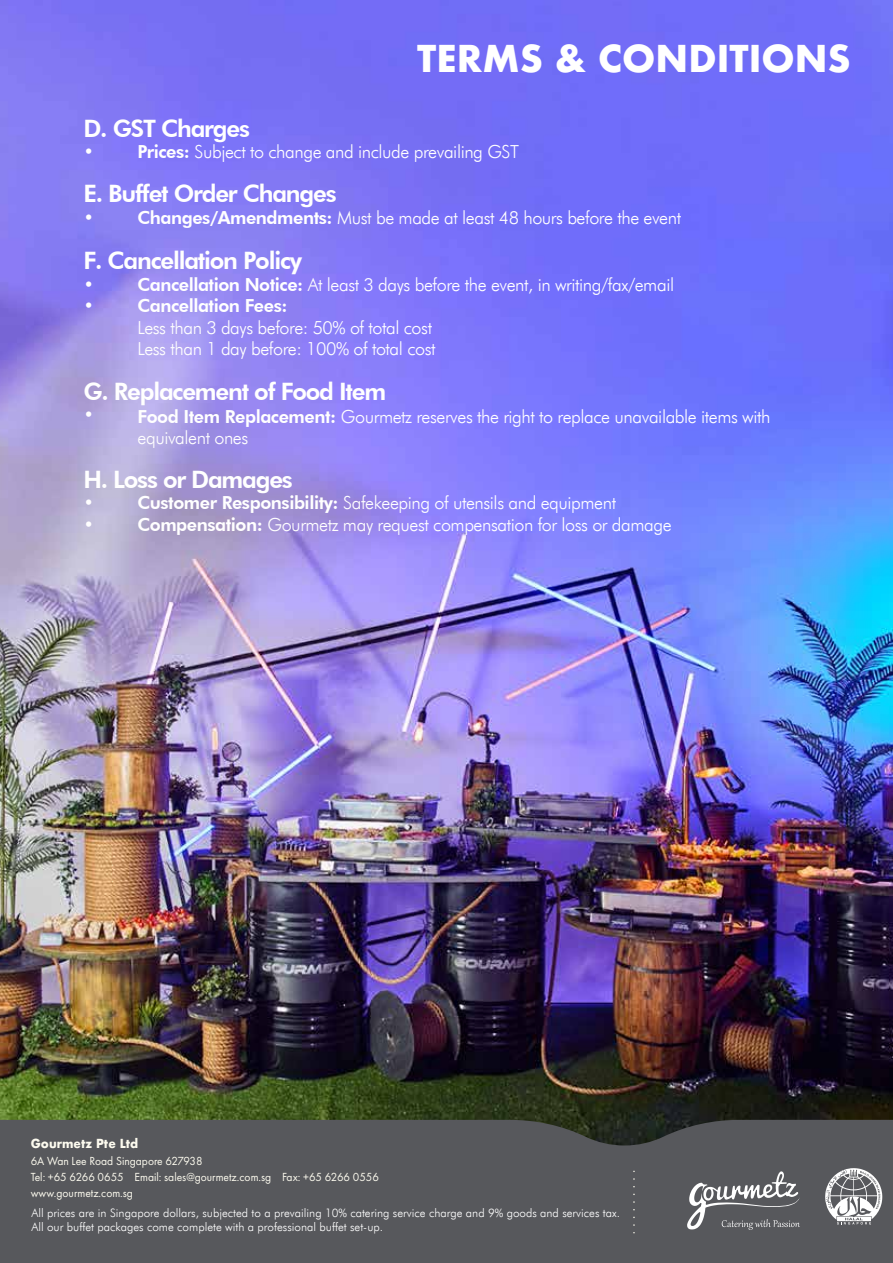
<style>
.page{position:relative;width:893px;height:1263px;background:#fff}
.page>*{position:absolute;margin:0;border:0;box-sizing:border-box;transform-origin:0 0}
.t1{font:700 36px "Futura";color:#fff}
.t2{font:800 24px "Futura BT";letter-spacing:-.05em;color:#fff}
.t3{font:300 18px/21.6px "Futura BT";letter-spacing:-.025em;color:#fff}
.t4{font:800 18px "Futura BT";letter-spacing:-.025em;color:#fff}
.t5{font:12.15px/16.2px "Futura PT";color:#fdfbef;scale:.95 1}
.t6{font:700 12.15px "Futura";color:#fdfbef;scale:.95 1}
.t7{font:300 11.7px/14px "Futura BT";color:#fff}
.s1{font-weight:800}
</style>
<div class="page">
<img style="left:0;top:0;width:893px;height:1120px">
<div style="left:0;top:1120px;width:893px;height:143px;background:#57585c"></div>
<svg style="left:825px;top:1168px;width:57px;height:56px"></svg>
<svg style="left:687px;top:1171px;width:113px;height:59px;background:#77777b"></svg>
<svg style="left:633px;top:1179px;width:2px;height:55px"></svg>
<h1 class="t1" style="left:417px;top:33px;width:435px">TERMS &amp; CONDITIONS</h1>
<h2 class="t2" style="left:83px;top:114px;width:168px">D. GST Charges</h2>
<p class="t4" style="left:83px;top:141px;width:12px">•</p>
<p class="t3" style="left:137px;top:141px;width:383px"><span class="s1">Prices:</span> Subject to change and include prevailing GST</p>
<h2 class="t2" style="left:83px;top:179px;width:255px">E. Buffet Order Changes</h2>
<p class="t4" style="left:83px;top:207px;width:12px">•</p>
<p class="t3" style="left:137px;top:207px;width:545px"><span class="s1">Changes/Amendments:</span> Must be made at least 48 hours before the event</p>
<h2 class="t2" style="left:83px;top:246px;width:220px">F. Cancellation Policy</h2>
<p class="t4" style="left:83px;top:273px;width:12px">•</p>
<p class="t3" style="left:137px;top:273px;width:538px"><span class="s1">Cancellation Notice:</span> At least 3 days before the event, in writing/fax/email</p>
<p class="t4" style="left:83px;top:295px;width:12px">•</p>
<p class="t4" style="left:137px;top:295px;width:152px">Cancellation Fees:</p>
<p class="t3" style="left:137px;top:316px;width:300px">Less than 3 days before: 50% of total cost<br>Less than 1 day before: 100% of total cost</p>
<h2 class="t2" style="left:83px;top:376px;width:304px">G. Replacement of Food Item</h2>
<p class="t4" style="left:83px;top:404px;width:12px">•</p>
<p class="t3" style="left:138px;top:405px;width:635px"><span class="s1">Food Item Replacement:</span> Gourmetz reserves the right to replace unavailable items with equivalent ones</p>
<h2 class="t2" style="left:83px;top:465px;width:211px">H. Loss or Damages</h2>
<p class="t4" style="left:83px;top:492px;width:12px">•</p>
<p class="t3" style="left:137px;top:492px;width:480px"><span class="s1">Customer Responsibility:</span> Safekeeping of utensils and equipment</p>
<p class="t4" style="left:83px;top:514px;width:12px">•</p>
<p class="t3" style="left:137px;top:514px;width:536px"><span class="s1">Compensation:</span> Gourmetz may request compensation for loss or damage</p>
<p class="t6" style="left:31px;top:1135px;width:115px">Gourmetz Pte Ltd</p>
<p class="t5" style="left:31px;top:1152px;width:368px">6A Wan Lee Road Singapore 627938<br>Tel: +65 6266 0655 Email: sales@gourmetz.com.sg Fax: +65 6266 0556 www.gourmetz.com.sg</p>
<p class="t7" style="left:31px;top:1206px;width:590px">All prices are in Singapore dollars, subjected to a prevailing 10% catering service charge and 9% goods and services tax.<br>All our buffet packages come complete with a professional buffet set-up.</p>
</div>
